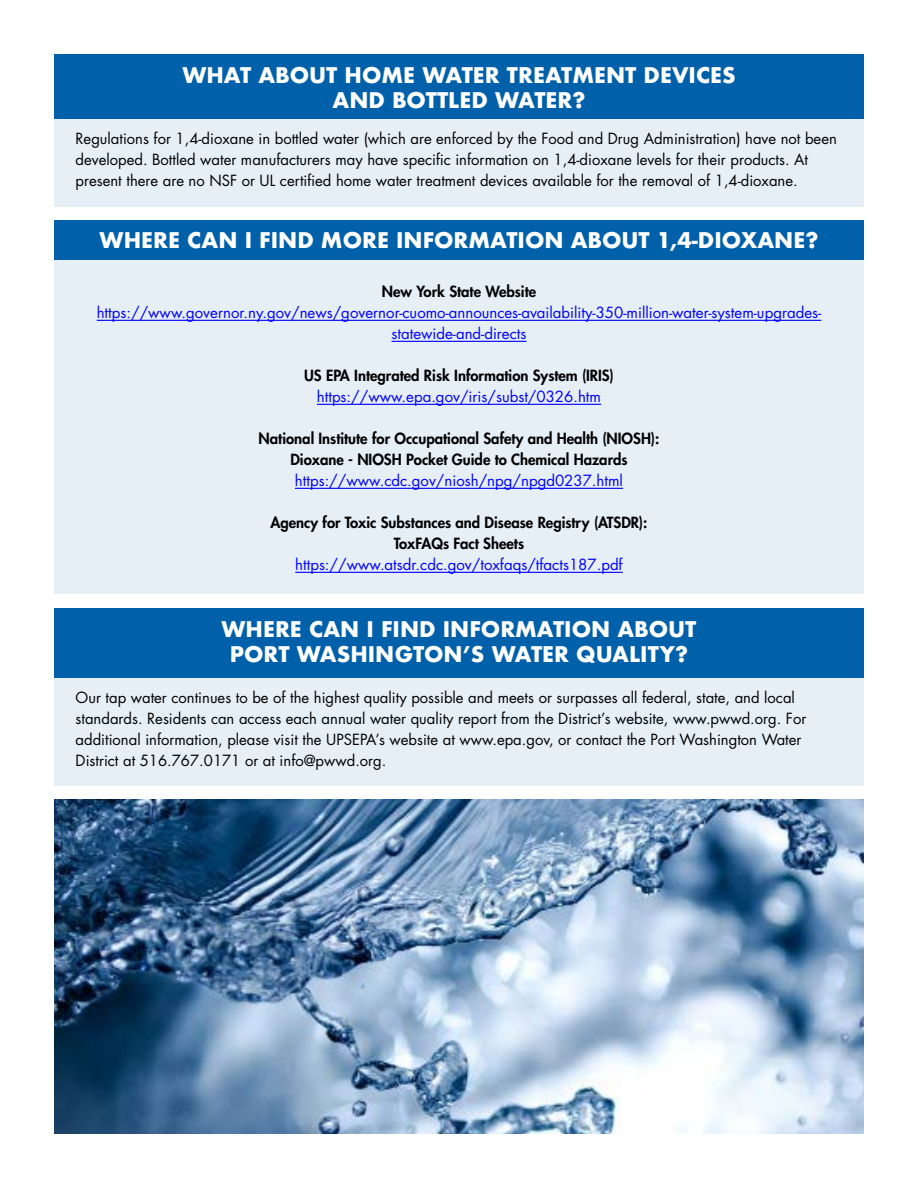
<style>
.page{position:relative;width:918px;height:1188px;background:#fff}
.page>*{position:absolute;margin:0;border:0;box-sizing:border-box;transform-origin:0 0}
.t1{font:700 21px/25.2px "Futura";color:#fff;text-align:center}
.t2{font:15px/21px "Futura";color:#000}
.t3{font:15px/21px "Futura";color:#00f;text-align:center}
.t4{font:800 15px/21px "Futura";color:#000;text-align:center}
</style>
<div class="page">
<div style="left:54px;top:56px;width:810px;height:151px;background:#e6eff6"></div>
<div style="left:54px;top:222px;width:810px;height:372px;background:#e6eff6"></div>
<div style="left:54px;top:610px;width:810px;height:175px;background:#e6eff6"></div>
<div style="left:54px;top:54px;width:810px;height:65px;background:#0060a9"></div>
<div style="left:54px;top:220px;width:810px;height:40px;background:#0060a9"></div>
<div style="left:54px;top:608px;width:810px;height:70px;background:#0060a9"></div>
<hr style="left:97px;top:320px;width:724px;height:1px;background:#00f">
<hr style="left:392px;top:341px;width:134px;height:1px;background:#00f">
<hr style="left:317px;top:404px;width:284px;height:1px;background:#00f">
<hr style="left:295px;top:488px;width:328px;height:1px;background:#00f">
<hr style="left:295px;top:572px;width:328px;height:1px;background:#00f">
<img style="left:54px;top:799px;width:810px;height:335px">
<h1 class="t1" style="left:182px;top:63px;width:555px">WHAT ABOUT HOME WATER TREATMENT DEVICES<br>AND BOTTLED WATER?</h1>
<p class="t2" style="left:76px;top:128px;width:763px">Regulations for 1,4-dioxane in bottled water (which are enforced by the Food and Drug Administration) have not been developed. Bottled water manufacturers may have specific information on 1,4-dioxane levels for their products. At present there are no NSF or UL certified home water treatment devices available for the removal of 1,4-dioxane.</p>
<h1 class="t1" style="left:100px;top:227px;width:720px">WHERE CAN I FIND MORE INFORMATION ABOUT 1,4-DIOXANE?</h1>
<p class="t4" style="left:382px;top:281px;width:156px">New York State Website</p>
<p class="t3" style="left:97px;top:302px;width:726px">https://www.governor.ny.gov/news/governor-cuomo-announces-availability-350-million-water-system-upgrades&shy;statewide-and-directs</p>
<p class="t4" style="left:304px;top:365px;width:311px">US EPA Integrated Risk Information System (IRIS)</p>
<p class="t3" style="left:317px;top:386px;width:286px">https://www.epa.gov/iris/subst/0326.htm</p>
<p class="t4" style="left:259px;top:428px;width:402px">National Institute for Occupational Safety and Health (NIOSH):<br>Dioxane - NIOSH Pocket Guide to Chemical Hazards</p>
<p class="t3" style="left:295px;top:470px;width:330px">https://www.cdc.gov/niosh/npg/npgd0237.html</p>
<p class="t4" style="left:270px;top:512px;width:379px">Agency for Toxic Substances and Disease Registry (ATSDR):<br>ToxFAQs Fact Sheets</p>
<p class="t3" style="left:295px;top:554px;width:329px">https://www.atsdr.cdc.gov/toxfaqs/tfacts187.pdf</p>
<h1 class="t1" style="left:222px;top:617px;width:476px">WHERE CAN I FIND INFORMATION ABOUT<br>PORT WASHINGTON’S WATER QUALITY?</h1>
<p class="t2" style="left:76px;top:687px;width:732px">Our tap water continues to be of the highest quality possible and meets or surpasses all federal, state, and local standards. Residents can access each annual water quality report from the District’s website, www.pwwd.org. For additional information, please visit the UPSEPA’s website at www.epa.gov, or contact the Port Washington Water District at 516.767.0171 or at info@pwwd.org.</p>
</div>
